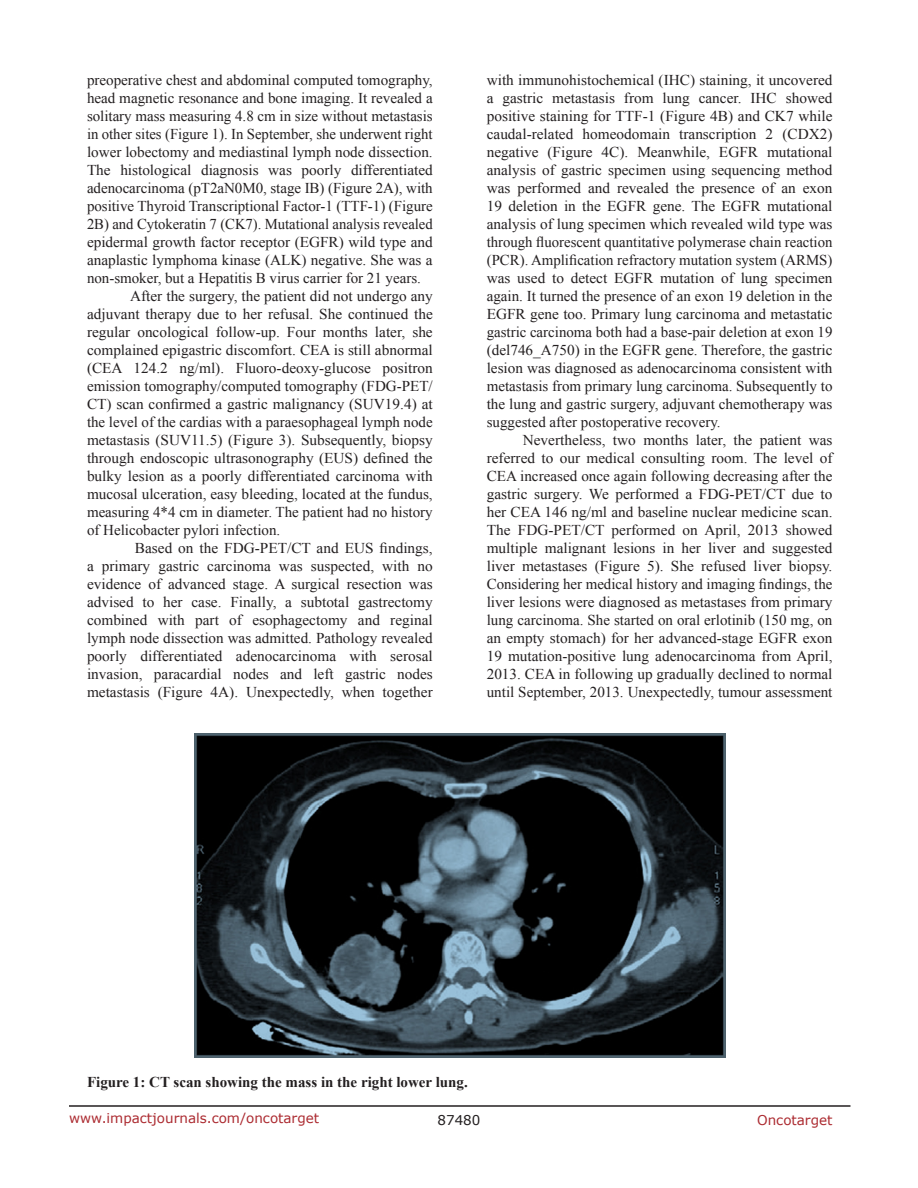
<style>
.page{position:relative;width:918px;height:1188px;background:#fff}
.page>*{position:absolute;margin:0;border:0;box-sizing:border-box;transform-origin:0 0}
.BodyText{font:15px/18px "Times New Roman";color:#231f20;text-align:justify}
.FigureText{font:700 15px "Times New Roman";color:#231f20}
.t1{font:13.5px "Verdana";color:#ac2b31}
.t2{font:13.5px "Verdana";color:#231f20}
</style>
<div class="page">
<hr style="left:69px;top:1105px;width:781px;height:2px;background:#231f20">
<img style="left:194px;top:733px;width:531px;height:324px">
<p class="BodyText" style="left:87px;top:71px;width:347px">preoperative chest and abdominal computed tomography, head magnetic resonance and bone imaging. It revealed a solitary mass measuring 4.8 cm in size without metastasis in other sites (Figure 1). In September, she underwent right lower lobectomy and mediastinal lymph node dissection.<br>The histological diagnosis was poorly differentiated adenocarcinoma (pT2aN0M0, stage IB) (Figure 2A), with positive Thyroid Transcriptional Factor-1 (TTF-1) (Figure 2B) and Cytokeratin 7 (CK7). Mutational analysis revealed epidermal growth factor receptor (EGFR) wild type and anaplastic lymphoma kinase (ALK) negative. She was a non-smoker, but a Hepatitis B virus carrier for 21 years.</p>
<p class="BodyText" style="left:87px;top:287px;width:347px;text-indent:43px">After the surgery, the patient did not undergo any adjuvant therapy due to her refusal. She continued the regular oncological follow-up. Four months later, she complained epigastric discomfort. CEA is still abnormal (CEA 124.2 ng/ml). Fluoro-deoxy-glucose positron emission tomography/computed tomography (FDG-PET/ CT) scan confirmed a gastric malignancy (SUV19.4) at the level of the cardias with a paraesophageal lymph node metastasis (SUV11.5) (Figure 3). Subsequently, biopsy through endoscopic ultrasonography (EUS) defined the bulky lesion as a poorly differentiated carcinoma with mucosal ulceration, easy bleeding, located at the fundus, measuring 4*4 cm in diameter. The patient had no history of Helicobacter pylori infection.</p>
<p class="BodyText" style="left:87px;top:539px;width:347px;text-indent:48px">Based on the FDG-PET/CT and EUS findings, a primary gastric carcinoma was suspected, with no evidence of advanced stage. A surgical resection was advised to her case. Finally, a subtotal gastrectomy combined with part of esophagectomy and reginal lymph node dissection was admitted. Pathology revealed poorly differentiated adenocarcinoma with serosal invasion, paracardial nodes and left gastric nodes metastasis (Figure 4A). Unexpectedly, when together</p>
<p class="BodyText" style="left:487px;top:71px;width:347px">with immunohistochemical (IHC) staining, it uncovered a gastric metastasis from lung cancer. IHC showed positive staining for TTF-1 (Figure 4B) and CK7 while caudal-related homeodomain transcription 2 (CDX2) negative (Figure 4C). Meanwhile, EGFR mutational analysis of gastric specimen using sequencing method was performed and revealed the presence of an exon 19 deletion in the EGFR gene. The EGFR mutational analysis of lung specimen which revealed wild type was through fluorescent quantitative polymerase chain reaction (PCR). Amplification refractory mutation system (ARMS) was used to detect EGFR mutation of lung specimen again. It turned the presence of an exon 19 deletion in the EGFR gene too. Primary lung carcinoma and metastatic gastric carcinoma both had a base-pair deletion at exon 19 (del746_A750) in the EGFR gene. Therefore, the gastric lesion was diagnosed as adenocarcinoma consistent with metastasis from primary lung carcinoma. Subsequently to the lung and gastric surgery, adjuvant chemotherapy was suggested after postoperative recovery.</p>
<p class="BodyText" style="left:487px;top:431px;width:347px;text-indent:36px">Nevertheless, two months later, the patient was referred to our medical consulting room. The level of CEA increased once again following decreasing after the gastric surgery. We performed a FDG-PET/CT due to her CEA 146 ng/ml and baseline nuclear medicine scan.<br>The FDG-PET/CT performed on April, 2013 showed multiple malignant lesions in her liver and suggested liver metastases (Figure 5). She refused liver biopsy.<br>Considering her medical history and imaging findings, the liver lesions were diagnosed as metastases from primary lung carcinoma. She started on oral erlotinib (150 mg, on an empty stomach) for her advanced-stage EGFR exon 19 mutation-positive lung adenocarcinoma from April, 2013. CEA in following up gradually declined to normal until September, 2013. Unexpectedly, tumour assessment</p>
<p class="FigureText" style="left:87px;top:1072px;width:382px">Figure 1: CT scan showing the mass in the right lower lung.</p>
<p class="t1" style="left:69px;top:1109px;width:252px">www.impactjournals.com/oncotarget</p>
<p class="t2" style="left:438px;top:1111px;width:44px">87480</p>
<p class="t1" style="left:757px;top:1111px;width:77px">Oncotarget</p>
</div>
